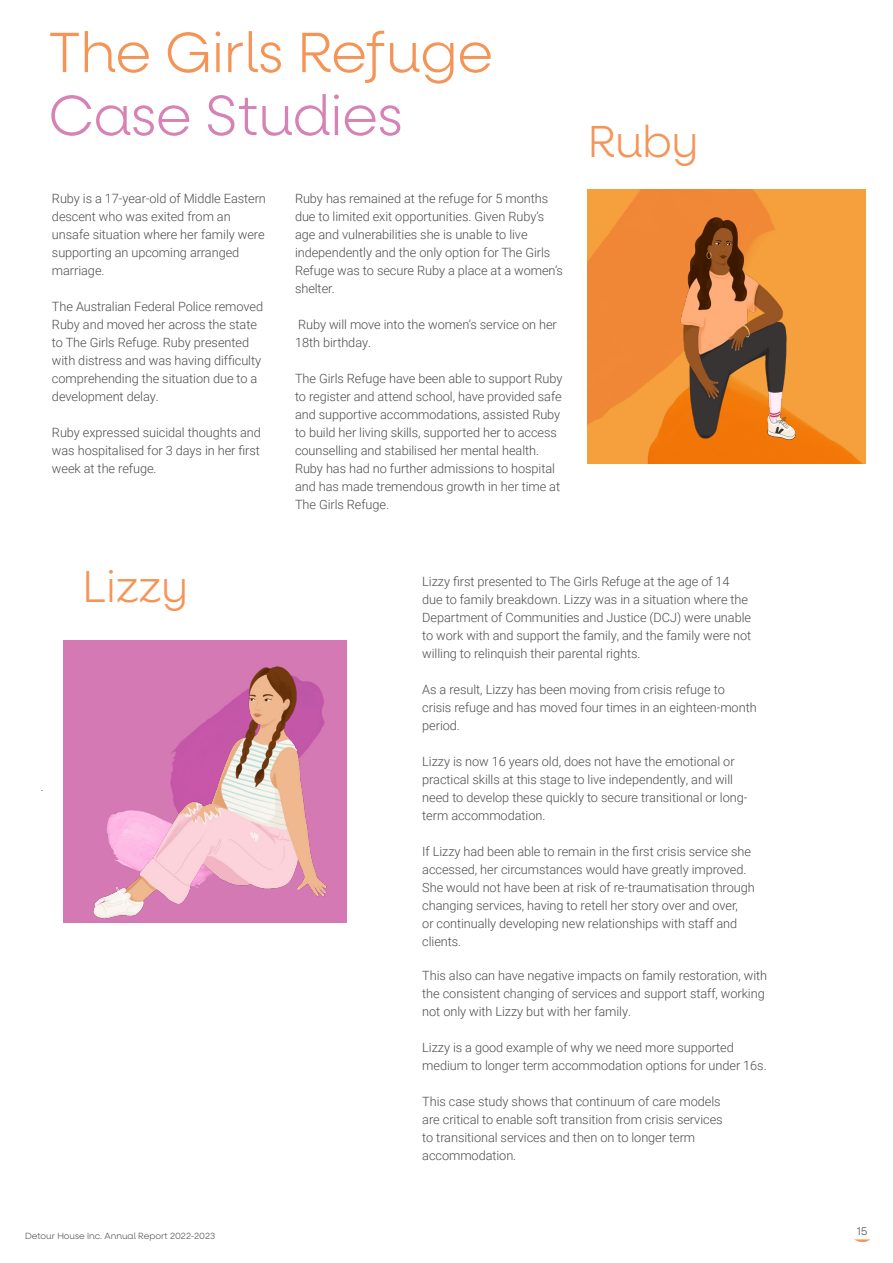
<style>
.page{position:relative;width:893px;height:1263px;background:#fff}
.page>*{position:absolute;margin:0;border:0;box-sizing:border-box;transform-origin:0 0}
.t1{font:300 57px "Neulis Alt";letter-spacing:-.01em;color:#f59457}
.t2{font:300 57px "Neulis Alt";letter-spacing:-.01em;color:#d682b5}
.t3{font:300 45px "Neulis Alt";letter-spacing:-.01em;color:#f59457}
.t4{font:300 12.75px/18px "Roboto";letter-spacing:-.005em;color:#4b4c4d}
.t5{font:300 11.25px "Neulis Alt";color:#4b4c4d}
.t6{font:300 9px "Neulis Alt";color:#4b4c4d}
</style>
<div class="page">
<svg style="left:854px;top:1239px;width:16px;height:3px"></svg>
<img style="left:588px;top:190px;width:277px;height:273px">
<img style="left:587px;top:204px;width:235px;height:260px">
<img style="left:71px;top:651px;width:276px;height:272px">
<p class="t1" style="left:48px;top:21px;width:446px">The Girls Refuge</p>
<p class="t2" style="left:48px;top:84px;width:356px">Case Studies</p>
<p class="t4" style="left:52px;top:189px;width:215px">Ruby is a 17-year-old of Middle Eastern descent who was exited from an unsafe situation where her family were supporting an upcoming arranged marriage.</p>
<p class="t4" style="left:52px;top:297px;width:213px">The Australian Federal Police removed Ruby and moved her across the state to The Girls Refuge. Ruby presented with distress and was having difficulty comprehending the situation due to a development delay.</p>
<p class="t4" style="left:52px;top:423px;width:210px;text-align:justify">Ruby expressed suicidal thoughts and was hospitalised for 3 days in her first week at the refuge.</p>
<p class="t4" style="left:295px;top:189px;width:269px">Ruby has remained at the refuge for 5 months due to limited exit opportunities. Given Ruby’s age and vulnerabilities she is unable to live independently and the only option for The Girls Refuge was to secure Ruby a place at a women’s shelter.</p>
<p class="t4" style="left:295px;top:315px;width:263px">Ruby will move into the women’s service on her<br>18th birthday.</p>
<p class="t4" style="left:295px;top:369px;width:269px">The Girls Refuge have been able to support Ruby to register and attend school, have provided safe and supportive accommodations, assisted Ruby to build her living skills, supported her to access counselling and stabilised her mental health.<br>Ruby has had no further admissions to hospital and has made tremendous growth in her time at The Girls Refuge.</p>
<p class="t3" style="left:588px;top:116px;width:112px">Ruby</p>
<p class="t4" style="left:40px;top:777px;width:5px">.</p>
<p class="t3" style="left:83px;top:561px;width:107px">Lizzy</p>
<p class="t4" style="left:422px;top:572px;width:330px">Lizzy first presented to The Girls Refuge at the age of 14 due to family breakdown. Lizzy was in a situation where the Department of Communities and Justice (DCJ) were unable to work with and support the family, and the family were not willing to relinquish their parental rights.</p>
<p class="t4" style="left:422px;top:680px;width:336px">As a result, Lizzy has been moving from crisis refuge to crisis refuge and has moved four times in an eighteen-month period.</p>
<p class="t4" style="left:422px;top:752px;width:327px">Lizzy is now 16 years old, does not have the emotional or practical skills at this stage to live independently, and will need to develop these quickly to secure transitional or long&shy;term accommodation.</p>
<p class="t4" style="left:422px;top:842px;width:334px">If Lizzy had been able to remain in the first crisis service she accessed, her circumstances would have greatly improved.<br>She would not have been at risk of re-traumatisation through changing services, having to retell her story over and over,<br>or continually developing new relationships with staff and clients.</p>
<p class="t4" style="left:422px;top:966px;width:346px">This also can have negative impacts on family restoration, with the consistent changing of services and support staff, working not only with Lizzy but with her family.</p>
<p class="t4" style="left:422px;top:1038px;width:346px">Lizzy is a good example of why we need more supported medium to longer term accommodation options for under 16s.</p>
<p class="t4" style="left:422px;top:1092px;width:302px">This case study shows that continuum of care models are critical to enable soft transition from crisis services to transitional services and then on to longer term accommodation.</p>
<p class="t6" style="left:25px;top:1231px;width:192px">Detour House Inc. Annual Report 2022-2023</p>
<p class="t5" style="left:857px;top:1225px;width:12px">15</p>
</div>
